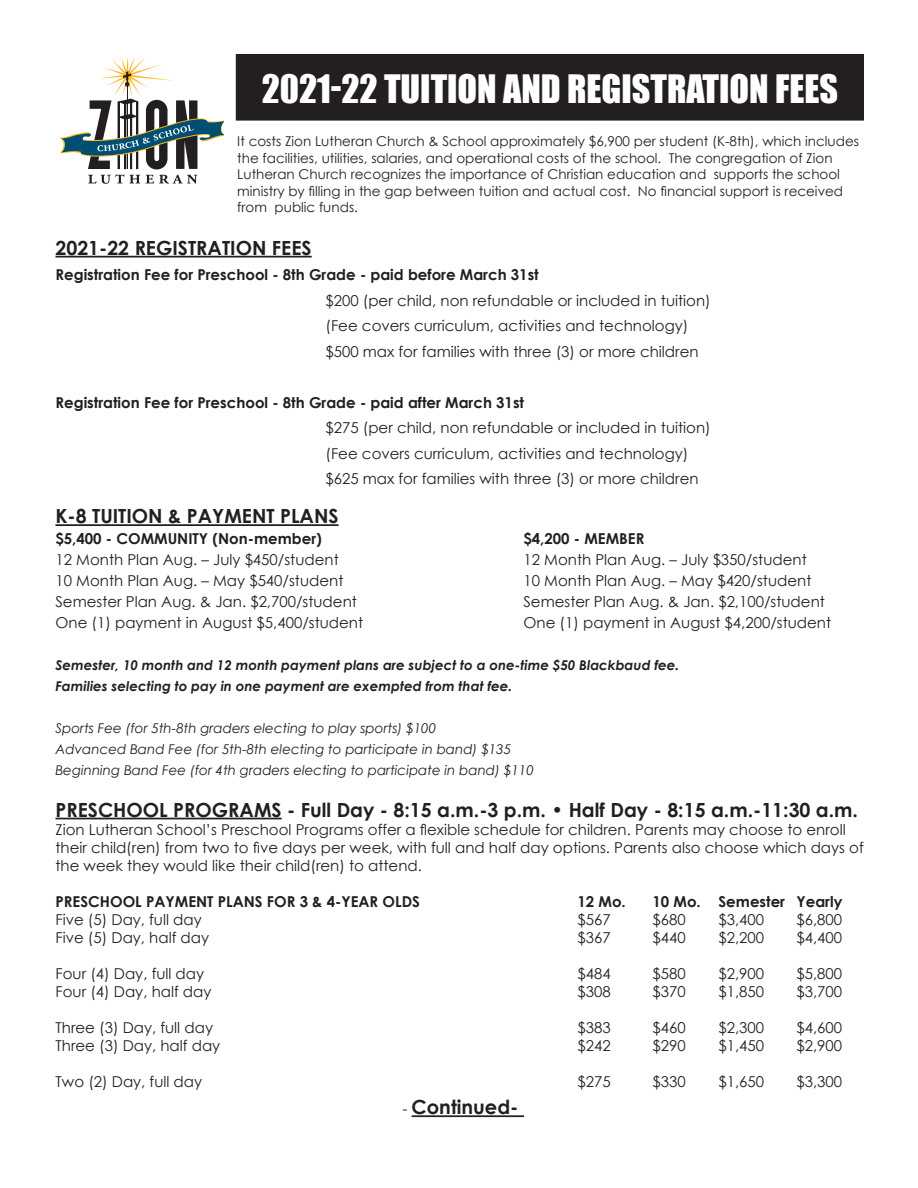
<style>
.page{position:relative;width:918px;height:1188px;background:#fff}
.page>*{position:absolute;margin:0;border:0;box-sizing:border-box;transform-origin:0 0}
.t1{font:36px "Impact";color:#fff}
.t2{font:700 19.5px "Century Gothic";color:#231f20}
.t3{font:15px/18px "Century Gothic";color:#231f20}
.t4{font:700 15px "Century Gothic";color:#231f20}
.t5{font:13.5px/16.5px "Century Gothic";color:#231f20}
.t6{font:italic 13.5px "Century Gothic";color:#231f20}
.t7{font:italic 700 13.5px/21px "Century Gothic";color:#231f20}
.s1{font-weight:400;font-size:15px}
</style>
<div class="page">
<svg style="left:59px;top:58px;width:164px;height:126px"></svg>
<div style="left:237px;top:55px;width:626px;height:65px;background:#231f20"></div>
<div style="left:236px;top:54px;width:628px;height:67px;border:2px solid #231f20"></div>
<hr style="left:56px;top:256px;width:256px;height:2px;background:#231f20">
<hr style="left:56px;top:524px;width:283px;height:2px;background:#231f20">
<hr style="left:56px;top:818px;width:226px;height:1px;background:#231f20">
<hr style="left:412px;top:1115px;width:112px;height:2px;background:#231f20">
<p class="t1" style="left:262px;top:61px;width:578px">2021-22 TUITION AND REGISTRATION FEES</p>
<p class="t5" style="left:237px;top:133px;width:623px">It costs Zion Lutheran Church &amp; School approximately $6,900 per student (K-8th), which includes the facilities, utilities, salaries, and operational costs of the school. The congregation of Zion</p>
<p class="t5" style="left:237px;top:166px;width:607px">Lutheran Church recognizes the importance of Christian education and supports the school ministry by filling in the gap between tuition and actual cost. No financial support is received from public funds.</p>
<p class="t2" style="left:56px;top:233px;width:258px">2021-22 REGISTRATION FEES</p>
<p class="t4" style="left:56px;top:264px;width:485px">Registration Fee for Preschool - 8th Grade - paid before March 31st</p>
<p class="t3" style="left:326px;top:291px;width:387px">$200 (per child, non refundable or included in tuition)</p>
<p class="t3" style="left:326px;top:317px;width:364px">(Fee covers curriculum, activities and technology)</p>
<p class="t3" style="left:326px;top:342px;width:375px">$500 max for families with three (3) or more children</p>
<p class="t4" style="left:56px;top:391px;width:470px">Registration Fee for Preschool - 8th Grade - paid after March 31st</p>
<p class="t3" style="left:326px;top:419px;width:387px">$275 (per child, non refundable or included in tuition)</p>
<p class="t3" style="left:326px;top:444px;width:364px">(Fee covers curriculum, activities and technology)</p>
<p class="t3" style="left:326px;top:470px;width:375px">$625 max for families with three (3) or more children</p>
<p class="t2" style="left:56px;top:501px;width:285px">K-8 TUITION &amp; PAYMENT PLANS</p>
<p class="t4" style="left:56px;top:528px;width:268px">$5,400 - COMMUNITY (Non-member)</p>
<p class="t4" style="left:524px;top:528px;width:122px">$4,200 - MEMBER</p>
<p class="t3" style="left:56px;top:551px;width:285px">12 Month Plan Aug. – July $450/student</p>
<p class="t3" style="left:524px;top:551px;width:285px">12 Month Plan Aug. – July $350/student</p>
<p class="t3" style="left:56px;top:572px;width:289px">10 Month Plan Aug. – May $540/student</p>
<p class="t3" style="left:524px;top:572px;width:289px">10 Month Plan Aug. – May $420/student</p>
<p class="t3" style="left:56px;top:593px;width:303px">Semester Plan Aug. &amp; Jan. $2,700/student</p>
<p class="t3" style="left:524px;top:593px;width:303px">Semester Plan Aug. &amp; Jan. $2,100/student</p>
<p class="t3" style="left:56px;top:614px;width:309px">One (1) payment in August $5,400/student</p>
<p class="t3" style="left:524px;top:614px;width:309px">One (1) payment in August $4,200/student</p>
<p class="t7" style="left:56px;top:654px;width:625px">Semester, 10 month and 12 month payment plans are subject to a one-time $50 Blackbaud fee.<br>Families selecting to pay in one payment are exempted from that fee.</p>
<p class="t6" style="left:56px;top:719px;width:382px">Sports Fee (for 5th-8th graders electing to play sports) $100</p>
<p class="t6" style="left:56px;top:740px;width:457px">Advanced Band Fee (for 5th-8th electing to participate in band) $135</p>
<p class="t6" style="left:56px;top:761px;width:480px">Beginning Band Fee (for 4th graders electing to participate in band) $110</p>
<p class="t2" style="left:56px;top:795px;width:804px">PRESCHOOL PROGRAMS - Full Day - 8:15 a.m.-3 p.m. • Half Day - 8:15 a.m.-11:30 a.m.</p>
<p class="t3" style="left:56px;top:820px;width:810px">Zion Lutheran School’s Preschool Programs offer a flexible schedule for children. Parents may choose to enroll their child(ren) from two to five days per week, with full and half day options. Parents also choose which days of the week they would like their child(ren) to attend.</p>
<p class="t4" style="left:56px;top:890px;width:366px">PRESCHOOL PAYMENT PLANS FOR 3 &amp; 4-YEAR OLDS</p>
<p class="t4" style="left:578px;top:890px;width:50px">12 Mo.</p>
<p class="t4" style="left:652px;top:890px;width:191px">10 Mo. Semester Yearly</p>
<p class="t3" style="left:56px;top:910px;width:148px">Five (5) Day, full day</p>
<p class="t3" style="left:578px;top:910px;width:35px">$567</p>
<p class="t3" style="left:652px;top:910px;width:35px">$680</p>
<p class="t3" style="left:718px;top:910px;width:47px">$3,400</p>
<p class="t3" style="left:796px;top:910px;width:47px">$6,800</p>
<p class="t3" style="left:56px;top:928px;width:155px">Five (5) Day, half day</p>
<p class="t3" style="left:578px;top:928px;width:35px">$367</p>
<p class="t3" style="left:652px;top:928px;width:35px">$440</p>
<p class="t3" style="left:718px;top:928px;width:47px">$2,200</p>
<p class="t3" style="left:796px;top:928px;width:47px">$4,400</p>
<p class="t3" style="left:56px;top:964px;width:150px">Four (4) Day, full day</p>
<p class="t3" style="left:578px;top:964px;width:35px">$484</p>
<p class="t3" style="left:652px;top:964px;width:35px">$580</p>
<p class="t3" style="left:718px;top:964px;width:47px">$2,900</p>
<p class="t3" style="left:796px;top:964px;width:47px">$5,800</p>
<p class="t3" style="left:56px;top:982px;width:157px">Four (4) Day, half day</p>
<p class="t3" style="left:578px;top:982px;width:35px">$308</p>
<p class="t3" style="left:652px;top:982px;width:35px">$370</p>
<p class="t3" style="left:718px;top:982px;width:47px">$1,850</p>
<p class="t3" style="left:796px;top:982px;width:47px">$3,700</p>
<p class="t3" style="left:56px;top:1018px;width:159px">Three (3) Day, full day</p>
<p class="t3" style="left:578px;top:1018px;width:35px">$383</p>
<p class="t3" style="left:652px;top:1018px;width:35px">$460</p>
<p class="t3" style="left:718px;top:1018px;width:47px">$2,300</p>
<p class="t3" style="left:796px;top:1018px;width:47px">$4,600</p>
<p class="t3" style="left:56px;top:1036px;width:166px">Three (3) Day, half day</p>
<p class="t3" style="left:578px;top:1036px;width:35px">$242</p>
<p class="t3" style="left:652px;top:1036px;width:35px">$290</p>
<p class="t3" style="left:718px;top:1036px;width:47px">$1,450</p>
<p class="t3" style="left:796px;top:1036px;width:47px">$2,900</p>
<p class="t3" style="left:56px;top:1072px;width:148px">Two (2) Day, full day</p>
<p class="t3" style="left:578px;top:1072px;width:35px">$275</p>
<p class="t3" style="left:652px;top:1072px;width:35px">$330</p>
<p class="t3" style="left:718px;top:1072px;width:47px">$1,650</p>
<p class="t3" style="left:796px;top:1072px;width:47px">$3,300</p>
<p class="t2" style="left:403px;top:1093px;width:117px"><span class="s1">-</span> Continued-</p>
</div>
